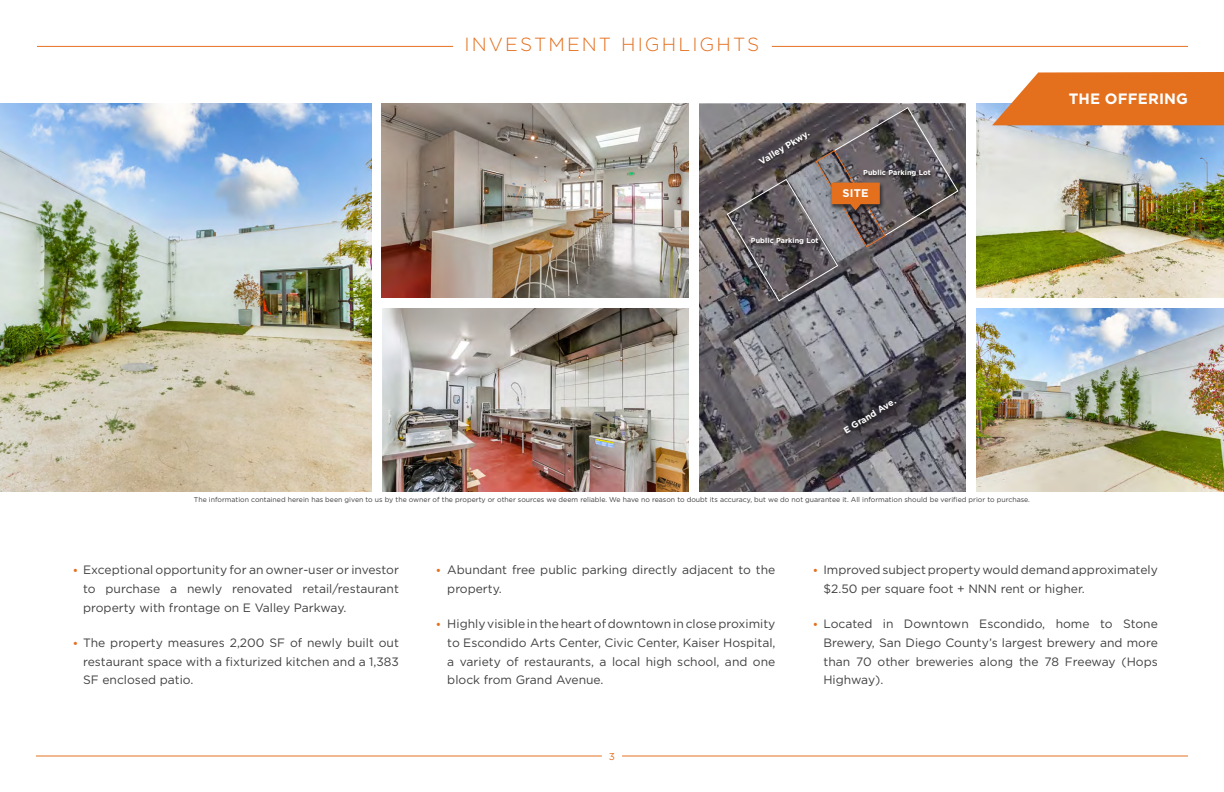
<style>
.page{position:relative;width:1224px;height:792px;background:#fff}
.page>*{position:absolute;margin:0;border:0;box-sizing:border-box;transform-origin:0 0}
.t1{font:300 19px "Gotham";letter-spacing:.11em;color:#e4701e}
.Heading_1{font:700 15px "Gotham";letter-spacing:.01em;color:#fff}
.Property_Specs_New{font:12.1px/18.7px "Gotham";color:#404040;text-align:justify}
.t2{font:12px "Minion Pro";color:#e4701e}
.copy{font:700 11.1px "Gotham";color:#fff}
.t3{font:10px "Gotham";color:#e4701e}
.Bullets{font:700 9px "Gotham";color:#fff}
.Bullets-2{font:700 7.2px "Gotham";letter-spacing:.01em;color:#fff}
.Body_copy_links{font:7px "Gotham";color:#3e3e3f}
</style>
<div class="page">
<hr style="left:37px;top:46px;width:416px;height:1px;background:#e4701e">
<hr style="left:772px;top:46px;width:416px;height:1px;background:#e4701e">
<hr style="left:622px;top:756px;width:566px;height:1px;background:#e4701e">
<img style="left:0;top:104px;width:371px;height:387px">
<img style="left:382px;top:104px;width:306px;height:194px">
<img style="left:382px;top:308px;width:306px;height:183px">
<img style="left:976px;top:104px;width:248px;height:194px">
<img style="left:976px;top:308px;width:248px;height:183px">
<svg style="left:699px;top:104px;width:267px;height:387px;background:#737074"></svg>
<div style="left:842px;top:401px;width:58px;height:37px;background:#231f20;opacity:.75"></div>
<hr style="left:36px;top:756px;width:566px;height:1px;background:#e4701e">
<svg style="left:992px;top:72px;width:232px;height:53px;background:#e57e35"></svg>
<svg style="left:726px;top:106px;width:234px;height:196px;background:#6d6567"></svg>
<p class="t1" style="left:465px;top:32px;width:296px">INVESTMENT HIGHLIGHTS</p>
<p class="Bullets" style="left:757px;top:157px;width:59px;rotate:-32deg">Valley Pkwy.</p>
<p class="Bullets-2" style="left:751px;top:236px;width:69px">Public Parking Lot</p>
<p class="Bullets-2" style="left:863px;top:168px;width:69px">Public Parking Lot</p>
<p class="copy" style="left:843px;top:186px;width:27px">SITE</p>
<p class="Heading_1" style="left:1069px;top:89px;width:121px">THE OFFERING</p>
<p class="Bullets" style="left:841px;top:426px;width:61px;rotate:-32deg">E Grand Ave.</p>
<p class="Body_copy_links" style="left:194px;top:495px;width:838px">The information contained herein has been given to us by the owner of the property or other sources we deem reliable. We have no reason to doubt its accuracy, but we do not guarantee it. All information should be verified prior to purchase.</p>
<p class="Property_Specs_New" style="left:447px;top:560px;width:330px">Abundant free public parking directly adjacent to the property.</p>
<p class="Property_Specs_New" style="left:447px;top:614px;width:330px">Highly visible in the heart of downtown in close proximity to Escondido Arts Center, Civic Center, Kaiser Hospital, a variety of restaurants, a local high school, and one block from Grand Avenue.</p>
<p class="Property_Specs_New" style="left:83px;top:560px;width:317px">Exceptional opportunity for an owner-user or investor to purchase a newly renovated retail/restaurant property with frontage on E Valley Parkway.</p>
<p class="Property_Specs_New" style="left:83px;top:633px;width:317px">The property measures 2,200 SF of newly built out restaurant space with a fixturized kitchen and a 1,383<br>SF enclosed patio.</p>
<p class="Property_Specs_New" style="left:823px;top:560px;width:336px">Improved subject property would demand approximately $2.50 per square foot + NNN rent or higher.</p>
<p class="Property_Specs_New" style="left:823px;top:614px;width:336px">Located in Downtown Escondido, home to Stone Brewery, San Diego County’s largest brewery and more than 70 other breweries along the 78 Freeway (Hops Highway).</p>
<p class="t2" style="left:73px;top:561px;width:6px">•</p>
<p class="t2" style="left:813px;top:561px;width:6px">•</p>
<p class="t2" style="left:436px;top:561px;width:6px">•</p>
<p class="t2" style="left:436px;top:615px;width:6px">•</p>
<p class="t2" style="left:813px;top:615px;width:6px">•</p>
<p class="t2" style="left:73px;top:634px;width:6px">•</p>
<p class="t3" style="left:609px;top:750px;width:8px">3</p>
</div>
